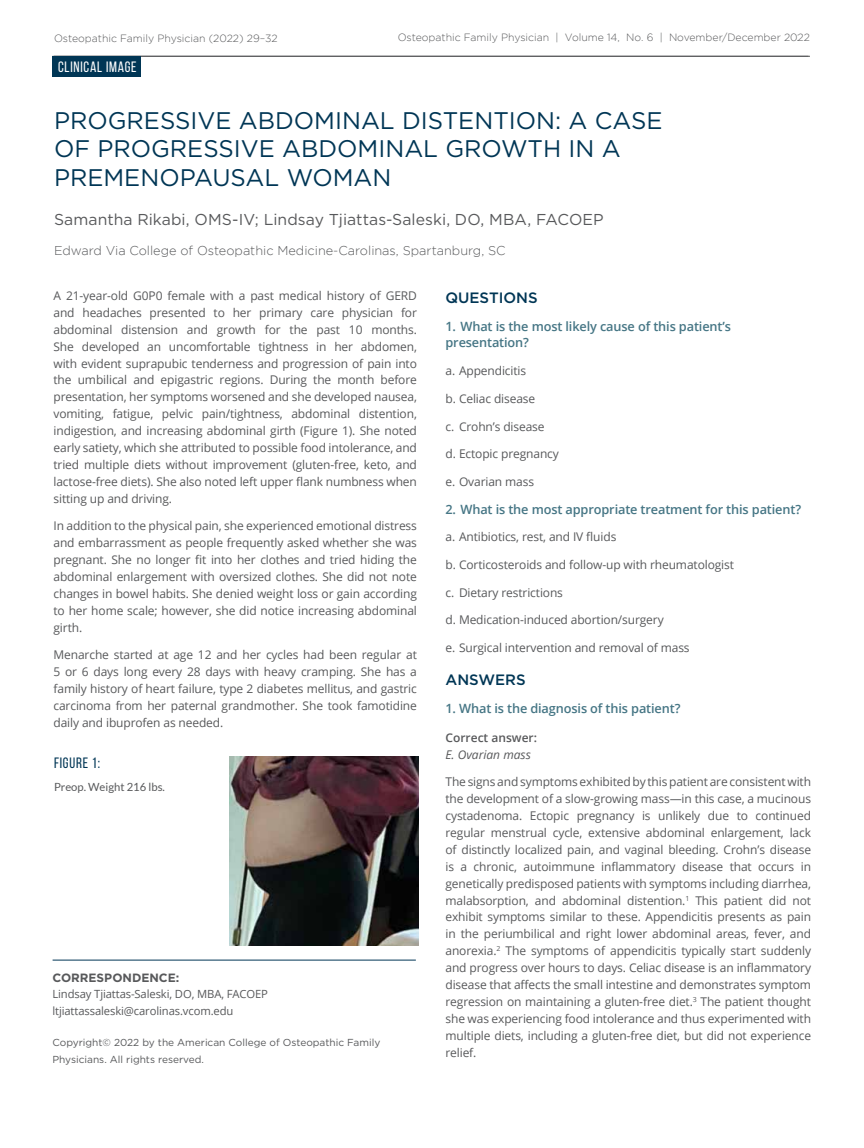
<style>
.page{position:relative;width:864px;height:1148px;background:#fff}
.page>*{position:absolute;margin:0;border:0;box-sizing:border-box;transform-origin:0 0}
.t1{font:24px/28.5px "Gotham";color:#003655}
.t2{font:15.75px "Gotham";letter-spacing:.005em;color:#58595b}
.t3{font:500 15px "Gotham";color:#003655}
.t4{font:15px "Bebas Neue";letter-spacing:.05em;color:#fff}
.t5{font:15px "Bebas Neue";letter-spacing:.05em;color:#003655}
.t6{font:600 12.75px/17px "Open Sans";letter-spacing:-.01em;color:#467685}
.t7{font:300 12.75px "Gotham";color:#58595b}
.t8{font:12px/16.8px "Open Sans";letter-spacing:-.01em;color:#58595b;text-align:justify}
.t9{font:700 12px "Gotham";color:#58595b}
.t10{font:600 12px "Open Sans";color:#58595b}
.t11{font:italic 12px "Open Sans";color:#58595b}
.t12{font:11.25px/16.5px "Open Sans";letter-spacing:-.01em;color:#58595b}
.t13{font:11.25px "Lato";color:#58595b}
.t14{font:300 10.5px "Gotham";color:#58595b}
.t15{font:10.2px/16.5px "Gotham";color:#58595b}
</style>
<div class="page">
<hr style="left:54px;top:56px;width:756px;height:1px;background:#58595b">
<div style="left:52px;top:56px;width:89px;height:21px;background:#003655"></div>
<hr style="left:53px;top:959px;width:363px;height:1px;background:#003655">
<img style="left:230px;top:756px;width:188px;height:189px">
<p class="t14" style="left:54px;top:32px;width:225px">Osteopathic Family Physician (2022) 29–32</p>
<p class="t14" style="left:398px;top:32px;width:414px">Osteopathic Family Physician | Volume 14, No. 6 | November/December 2022</p>
<p class="t14" style="left:803px;top:32px;width:8px">9</p>
<p class="t4" style="left:58px;top:58px;width:80px">CLINICAL IMAGE</p>
<h1 class="t1" style="left:54px;top:105px;width:610px">PROGRESSIVE ABDOMINAL DISTENTION: A CASE<br>OF PROGRESSIVE ABDOMINAL GROWTH IN A<br>PREMENOPAUSAL WOMAN</h1>
<h2 class="t2" style="left:54px;top:210px;width:551px">Samantha Rikabi, OMS-IV; Lindsay Tjiattas-Saleski, DO, MBA, FACOEP</h2>
<p class="t7" style="left:54px;top:243px;width:453px">Edward Via College of Osteopathic Medicine-Carolinas, Spartanburg, SC</p>
<p class="t3" style="left:446px;top:288px;width:94px">QUESTIONS</p>
<p class="t6" style="left:446px;top:317px;width:287px">1. What is the most likely cause of this patient’s presentation?</p>
<p class="t8" style="left:446px;top:362px;width:82px">a. Appendicitis</p>
<p class="t8" style="left:446px;top:390px;width:91px">b. Celiac disease</p>
<p class="t8" style="left:446px;top:417px;width:101px">c. Crohn’s disease</p>
<p class="t8" style="left:446px;top:445px;width:115px">d. Ectopic pregnancy</p>
<p class="t8" style="left:446px;top:473px;width:90px">e. Ovarian mass</p>
<p class="t6" style="left:446px;top:500px;width:357px">2. What is the most appropriate treatment for this patient?</p>
<p class="t8" style="left:446px;top:528px;width:172px">a. Antibiotics, rest, and IV fluids</p>
<p class="t8" style="left:446px;top:556px;width:290px">b. Corticosteroids and follow-up with rheumatologist</p>
<p class="t8" style="left:446px;top:583px;width:119px">c. Dietary restrictions</p>
<p class="t8" style="left:446px;top:611px;width:220px">d. Medication-induced abortion/surgery</p>
<p class="t8" style="left:446px;top:639px;width:246px">e. Surgical intervention and removal of mass</p>
<p class="t3" style="left:446px;top:670px;width:82px">ANSWERS</p>
<p class="t6" style="left:446px;top:699px;width:236px">1. What is the diagnosis of this patient?</p>
<p class="t10" style="left:446px;top:729px;width:93px">Correct answer:</p>
<p class="t11" style="left:446px;top:746px;width:87px">E. Ovarian mass</p>
<p class="t8" style="left:445px;top:773px;width:367px">The signs and symptoms exhibited by this patient are consistent with the development of a slow-growing mass—in this case, a mucinous cystadenoma. Ectopic pregnancy is unlikely due to continued regular menstrual cycle, extensive abdominal enlargement, lack of distinctly localized pain, and vaginal bleeding. Crohn’s disease is a chronic, autoimmune inflammatory disease that occurs in genetically predisposed patients with symptoms including diarrhea, malabsorption, and abdominal distention.<sup>1</sup> This patient did not exhibit symptoms similar to these. Appendicitis presents as pain in the periumbilical and right lower abdominal areas, fever, and anorexia.<sup>2</sup> The symptoms of appendicitis typically start suddenly and progress over hours to days. Celiac disease is an inflammatory disease that affects the small intestine and demonstrates symptom regression on maintaining a gluten-free diet.<sup>3</sup> The patient thought she was experiencing food intolerance and thus experimented with multiple diets, including a gluten-free diet, but did not experience relief.</p>
<p class="t8" style="left:54px;top:287px;width:365px">A 21-year-old G0P0 female with a past medical history of GERD and headaches presented to her primary care physician for abdominal distension and growth for the past 10 months.<br>She developed an uncomfortable tightness in her abdomen, with evident suprapubic tenderness and progression of pain into the umbilical and epigastric regions. During the month before presentation, her symptoms worsened and she developed nausea, vomiting, fatigue, pelvic pain/tightness, abdominal distention, indigestion, and increasing abdominal girth (Figure 1). She noted early satiety, which she attributed to possible food intolerance, and tried multiple diets without improvement (gluten-free, keto, and lactose-free diets). She also noted left upper flank numbness when sitting up and driving.</p>
<p class="t8" style="left:54px;top:517px;width:365px">In addition to the physical pain, she experienced emotional distress and embarrassment as people frequently asked whether she was pregnant. She no longer fit into her clothes and tried hiding the abdominal enlargement with oversized clothes. She did not note changes in bowel habits. She denied weight loss or gain according to her home scale; however, she did notice increasing abdominal girth.</p>
<p class="t8" style="left:54px;top:646px;width:365px">Menarche started at age 12 and her cycles had been regular at 5 or 6 days long every 28 days with heavy cramping. She has a family history of heart failure, type 2 diabetes mellitus, and gastric carcinoma from her paternal grandmother. She took famotidine daily and ibuprofen as needed.</p>
<p class="t5" style="left:54px;top:754px;width:48px">FIGURE 1:</p>
<p class="t13" style="left:54px;top:780px;width:112px">Preop. Weight 216 lbs.</p>
<p class="t9" style="left:52px;top:970px;width:128px">CORRESPONDENCE:</p>
<p class="t12" style="left:52px;top:985px;width:217px">Lindsay Tjiattas-Saleski, DO, MBA, FACOEP ltjiattassaleski@carolinas.vcom.edu</p>
<p class="t15" style="left:52px;top:1034px;width:329px">Copyright© 2022 by the American College of Osteopathic Family<br>Physicians. All rights reserved.</p>
</div>
